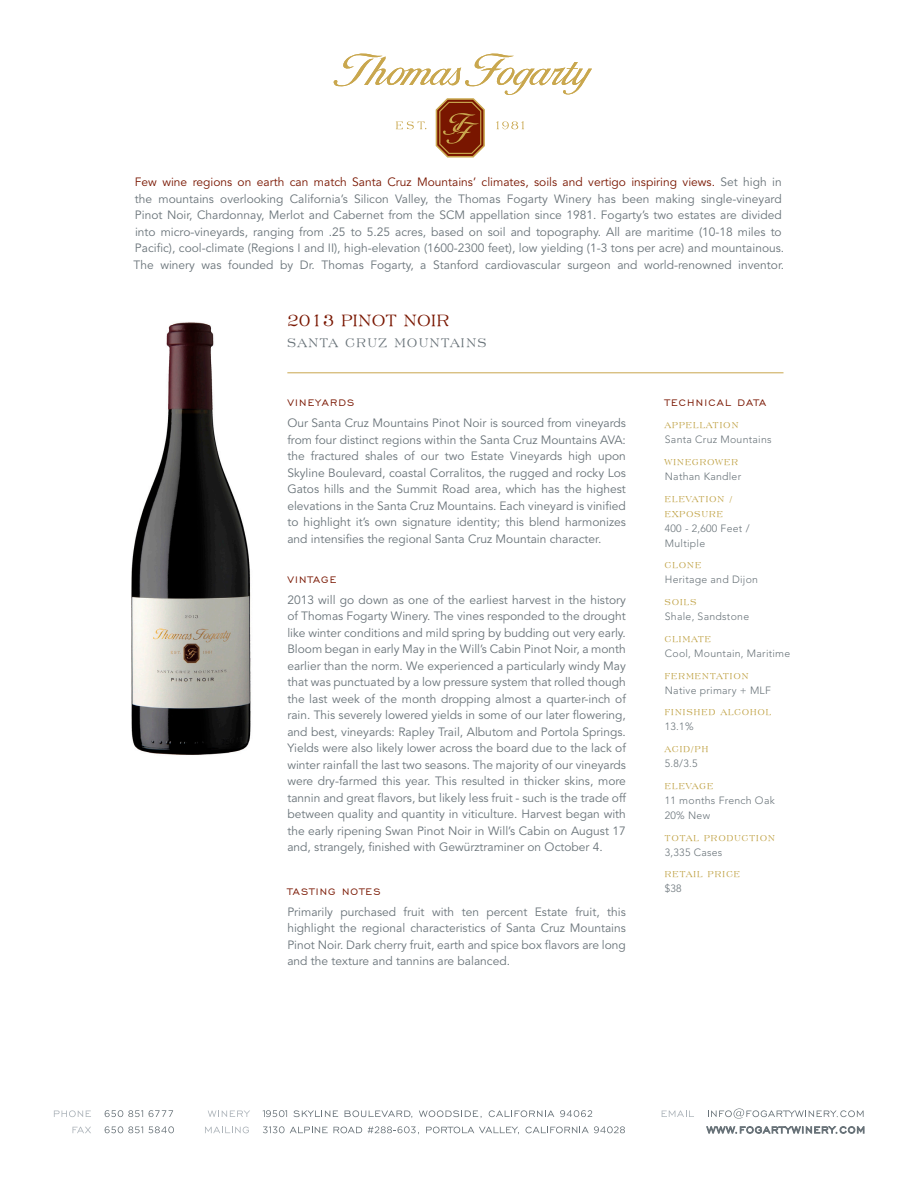
<style>
.page{position:relative;width:918px;height:1188px;background:#fff}
.page>*{position:absolute;margin:0;border:0;box-sizing:border-box;transform-origin:0 0}
.t1{font:15.75px "Engravers Roman BT";letter-spacing:.05em;color:#791600}
.t2{font:12px/16.5px "Avenir";color:#697379;text-align:justify}
.t3{font:12px "Engravers Gothic BT";letter-spacing:.1em;color:#791600}
.t4{font:12px "Engravers Roman BT";letter-spacing:.15em;color:#697379}
.t5{font:300 10.5px/15px "Avenir";letter-spacing:.025em;color:#697379}
.t6{font:8.25px/15px "Engravers Roman BT";letter-spacing:.15em;color:#be9f3f}
.s1{color:#791600}
</style>
<div class="page">
<svg style="left:208px;top:1110px;width:42px;height:7px"></svg>
<svg style="left:205px;top:1127px;width:44px;height:6px"></svg>
<svg style="left:263px;top:1110px;width:24px;height:7px"></svg>
<svg style="left:293px;top:1110px;width:45px;height:7px"></svg>
<svg style="left:345px;top:1110px;width:67px;height:8px"></svg>
<svg style="left:419px;top:1110px;width:63px;height:8px"></svg>
<svg style="left:489px;top:1110px;width:65px;height:7px"></svg>
<svg style="left:560px;top:1110px;width:32px;height:7px"></svg>
<svg style="left:263px;top:1126px;width:99px;height:7px"></svg>
<svg style="left:368px;top:1126px;width:51px;height:8px"></svg>
<svg style="left:426px;top:1127px;width:93px;height:7px"></svg>
<svg style="left:526px;top:1126px;width:99px;height:7px"></svg>
<svg style="left:54px;top:1110px;width:37px;height:7px"></svg>
<svg style="left:73px;top:1127px;width:18px;height:6px"></svg>
<svg style="left:105px;top:1110px;width:38px;height:7px"></svg>
<svg style="left:149px;top:1110px;width:24px;height:7px"></svg>
<svg style="left:105px;top:1126px;width:69px;height:7px"></svg>
<svg style="left:662px;top:1110px;width:32px;height:7px"></svg>
<svg style="left:708px;top:1108px;width:156px;height:11px"></svg>
<svg style="left:707px;top:1126px;width:157px;height:8px"></svg>
<img style="left:131px;top:322px;width:120px;height:433px">
<svg style="left:334px;top:53px;width:258px;height:105px"></svg>
<hr style="left:287px;top:373px;width:496px;height:1px;background:#c9a74e">
<p class="t2" style="left:134px;top:174px;width:652px;text-align:left"><span class="s1">Few wine regions on earth can match Santa Cruz Mountains’ climates, soils and vertigo inspiring views.</span> Set high in the mountains overlooking California’s Silicon Valley, the Thomas Fogarty Winery has been making single-vineyard Pinot Noir, Chardonnay, Merlot and Cabernet from the SCM appellation since 1981. Fogarty’s two estates are divided into micro-vineyards, ranging from .25 to 5.25 acres, based on soil and topography. All are maritime (10-18 miles to Pacific), cool-climate (Regions I and II), high-elevation (1600-2300 feet), low yielding (1-3 tons per acre) and mountainous.<br>The winery was founded by Dr. Thomas Fogarty, a Stanford cardiovascular surgeon and world-renowned inventor.</p>
<p class="t1" style="left:287px;top:310px;width:164px">2013 PINOT NOIR</p>
<p class="t4" style="left:287px;top:335px;width:201px">SANTA CRUZ MOUNTAINS</p>
<p class="t3" style="left:287px;top:396px;width:69px">VINEYARDS</p>
<p class="t2" style="left:287px;top:415px;width:340px">Our Santa Cruz Mountains Pinot Noir is sourced from vineyards from four distinct regions within the Santa Cruz Mountains AVA: the fractured shales of our two Estate Vineyards high upon Skyline Boulevard, coastal Corralitos, the rugged and rocky Los Gatos hills and the Summit Road area, which has the highest elevations in the Santa Cruz Mountains. Each vineyard is vinified to highlight it’s own signature identity; this blend harmonizes and intensifies the regional Santa Cruz Mountain character.</p>
<p class="t3" style="left:287px;top:573px;width:51px">VINTAGE</p>
<p class="t2" style="left:287px;top:592px;width:340px">2013 will go down as one of the earliest harvest in the history of Thomas Fogarty Winery. The vines responded to the drought like winter conditions and mild spring by budding out very early.<br>Bloom began in early May in the Will’s Cabin Pinot Noir, a month earlier than the norm. We experienced a particularly windy May that was punctuated by a low pressure system that rolled though the last week of the month dropping almost a quarter-inch of rain. This severely lowered yields in some of our later flowering, and best, vineyards: Rapley Trail, Albutom and Portola Springs.<br>Yields were also likely lower across the board due to the lack of winter rainfall the last two seasons. The majority of our vineyards were dry-farmed this year. This resulted in thicker skins, more tannin and great flavors, but likely less fruit - such is the trade off between quality and quantity in viticulture. Harvest began with the early ripening Swan Pinot Noir in Will’s Cabin on August 17 and, strangely, finished with Gewürztraminer on October 4.</p>
<p class="t3" style="left:287px;top:885px;width:95px">TASTING NOTES</p>
<p class="t2" style="left:287px;top:904px;width:340px">Primarily purchased fruit with ten percent Estate fruit, this highlight the regional characteristics of Santa Cruz Mountains Pinot Noir. Dark cherry fruit, earth and spice box flavors are long and the texture and tannins are balanced.</p>
<p class="t3" style="left:665px;top:396px;width:103px">TECHNICAL DATA</p>
<p class="t6" style="left:665px;top:417px;width:75px">APPELLATION</p>
<p class="t5" style="left:665px;top:432px;width:108px">Santa Cruz Mountains</p>
<p class="t6" style="left:665px;top:454px;width:75px">WINEGROWER</p>
<p class="t5" style="left:665px;top:469px;width:78px">Nathan Kandler</p>
<p class="t6" style="left:665px;top:491px;width:69px">ELEVATION /<br>EXPOSURE</p>
<p class="t5" style="left:665px;top:520px;width:86px">400 - 2,600 Feet /<br>Multiple</p>
<p class="t6" style="left:665px;top:558px;width:38px">CLONE</p>
<p class="t5" style="left:665px;top:572px;width:95px">Heritage and Dijon</p>
<p class="t6" style="left:665px;top:594px;width:33px">SOILS</p>
<p class="t5" style="left:665px;top:609px;width:86px">Shale, Sandstone</p>
<p class="t6" style="left:665px;top:631px;width:48px">CLIMATE</p>
<p class="t5" style="left:665px;top:646px;width:127px">Cool, Mountain, Maritime</p>
<p class="t6" style="left:665px;top:668px;width:85px">FERMENTATION</p>
<p class="t5" style="left:665px;top:682px;width:108px">Native primary + MLF</p>
<p class="t6" style="left:665px;top:705px;width:108px">FINISHED ALCOHOL</p>
<p class="t5" style="left:665px;top:719px;width:30px">13.1%</p>
<p class="t6" style="left:665px;top:741px;width:45px">ACID/PH</p>
<p class="t5" style="left:665px;top:756px;width:34px">5.8/3.5</p>
<p class="t6" style="left:665px;top:778px;width:50px">ELEVAGE</p>
<p class="t5" style="left:665px;top:793px;width:111px">11 months French Oak<br>20% New</p>
<p class="t6" style="left:665px;top:830px;width:111px">TOTAL PRODUCTION</p>
<p class="t5" style="left:665px;top:844px;width:59px">3,335 Cases</p>
<p class="t6" style="left:665px;top:867px;width:77px">RETAIL PRICE</p>
<p class="t5" style="left:665px;top:881px;width:18px">$38</p>
</div>
